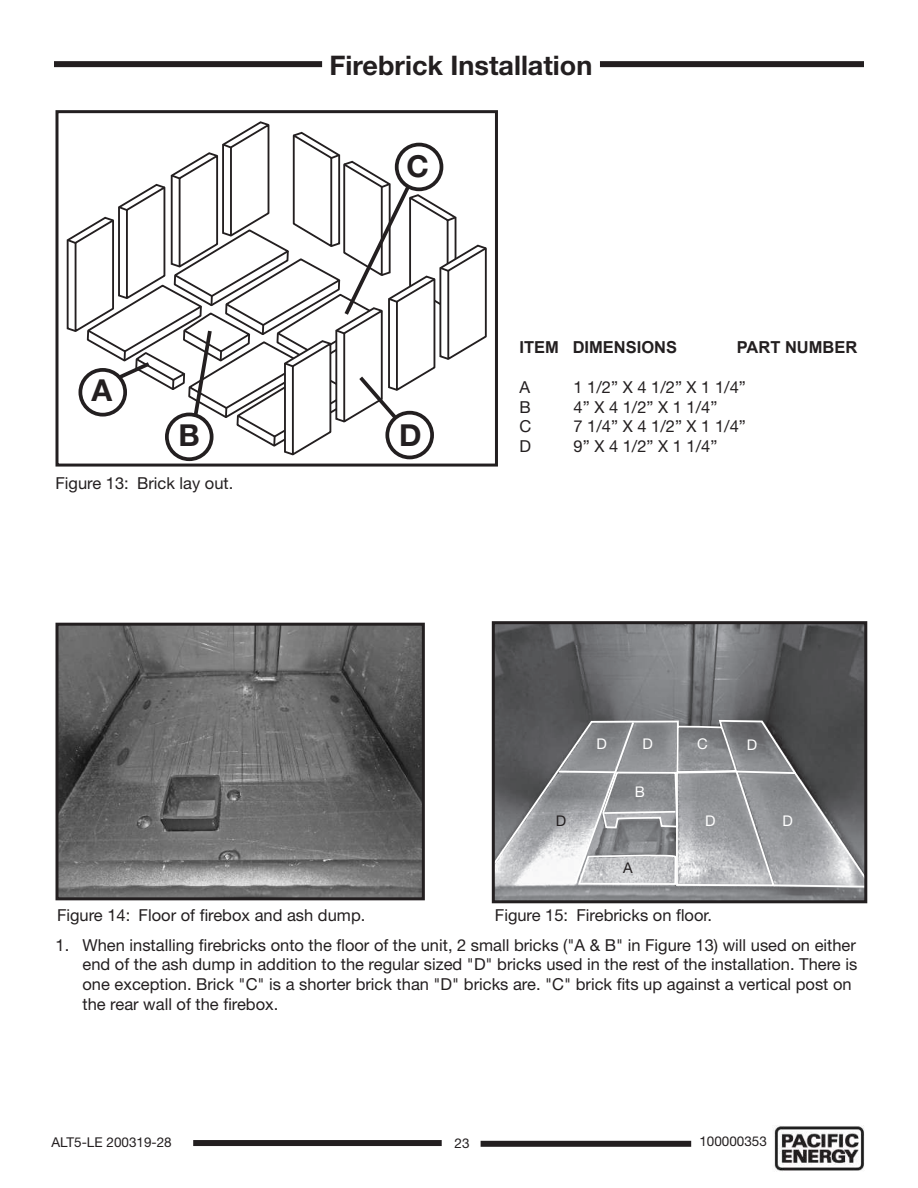
<style>
.page{position:relative;width:918px;height:1188px;background:#fff}
.page>*{position:absolute;margin:0;border:0;box-sizing:border-box;transform-origin:0 0}
.t1{font:700 30.3px "Helvetica Neue LT Std";color:#231f20}
.t2{font:700 27px "Helvetica Neue LT Std";color:#231f20}
.t3{font:16.5px/19.8px "Helvetica Neue LT Std";color:#231f20}
.t4{font:700 16.5px "Arial";color:#231f20}
.t5{font:14.7px "Helvetica Neue LT Std";color:#fff}
.t6{font:14.7px "Helvetica Neue LT Std";color:#231f20}
.t7{font:13.5px "Helvetica Neue LT Std";color:#231f20}
</style>
<div class="page">
<svg style="left:66px;top:121px;width:421px;height:337px"></svg>
<div style="left:56px;top:110px;width:442px;height:357px;border:3px solid #231f20"></div>
<div style="left:54px;top:61px;width:810px;height:6px;background:#231f20"></div>
<div style="left:322px;top:59px;width:278px;height:20px;background:#fff"></div>
<img style="left:60px;top:627px;width:361px;height:269px">
<div style="left:56px;top:623px;width:369px;height:277px;border:3px solid #231f20"></div>
<img style="left:496px;top:625px;width:367px;height:274px">
<svg style="left:496px;top:719px;width:367px;height:170px"></svg>
<div style="left:492px;top:621px;width:375px;height:282px;border:3px solid #231f20"></div>
<div style="left:193px;top:1140px;width:249px;height:6px;background:#231f20"></div>
<div style="left:481px;top:1141px;width:210px;height:6px;background:#231f20"></div>
<img style="left:774px;top:1125px;width:91px;height:46px">
<h2 class="t2" style="left:330px;top:48px;width:264px">Firebrick Installation</h2>
<h1 class="t1" style="left:91px;top:371px;width:22px">A</h1>
<h1 class="t1" style="left:179px;top:417px;width:23px">B</h1>
<p class="t3" style="left:56px;top:473px;width:179px">Figure 13: Brick lay out.</p>
<h1 class="t1" style="left:406px;top:148px;width:24px">C</h1>
<h1 class="t1" style="left:399px;top:416px;width:24px">D</h1>
<p class="t4" style="left:520px;top:336px;width:159px">ITEM DIMENSIONS</p>
<p class="t4" style="left:737px;top:336px;width:122px">PART NUMBER</p>
<p class="t3" style="left:520px;top:377px;width:12px">A</p>
<p class="t3" style="left:574px;top:377px;width:174px">1 1/2” X 4 1/2” X 1 1/4”</p>
<p class="t3" style="left:520px;top:397px;width:13px">B</p>
<p class="t3" style="left:574px;top:397px;width:145px">4” X 4 1/2” X 1 1/4”</p>
<p class="t3" style="left:520px;top:417px;width:13px">C</p>
<p class="t3" style="left:574px;top:417px;width:174px">7 1/4” X 4 1/2” X 1 1/4”</p>
<p class="t3" style="left:520px;top:436px;width:13px">D</p>
<p class="t3" style="left:574px;top:436px;width:145px">9” X 4 1/2” X 1 1/4”</p>
<p class="t3" style="left:57px;top:905px;width:310px">Figure 14: Floor of firebox and ash dump.</p>
<p class="t5" style="left:697px;top:735px;width:12px">C</p>
<p class="t5" style="left:596px;top:735px;width:12px">D</p>
<p class="t5" style="left:643px;top:735px;width:12px">D</p>
<p class="t5" style="left:747px;top:736px;width:12px">D</p>
<p class="t5" style="left:635px;top:783px;width:12px">B</p>
<p class="t6" style="left:556px;top:812px;width:12px">D</p>
<p class="t5" style="left:705px;top:812px;width:12px">D</p>
<p class="t5" style="left:782px;top:812px;width:12px">D</p>
<p class="t6" style="left:623px;top:860px;width:11px">A</p>
<p class="t3" style="left:495px;top:905px;width:219px">Figure 15: Firebricks on floor.</p>
<p class="t3" style="left:82px;top:935px;width:776px;text-indent:-27px">1. When installing firebricks onto the floor of the unit, 2 small bricks ("A &amp; B" in Figure 13) will used on either end of the ash dump in addition to the regular sized "D" bricks used in the rest of the installation. There is one exception. Brick "C" is a shorter brick than "D" bricks are. "C" brick fits up against a vertical post on the rear wall of the firebox.</p>
<p class="t7" style="left:51px;top:1135px;width:122px">ALT5-LE 200319-28</p>
<p class="t7" style="left:455px;top:1135px;width:17px">23</p>
<p class="t7" style="left:699px;top:1133px;width:69px">100000353</p>
</div>
